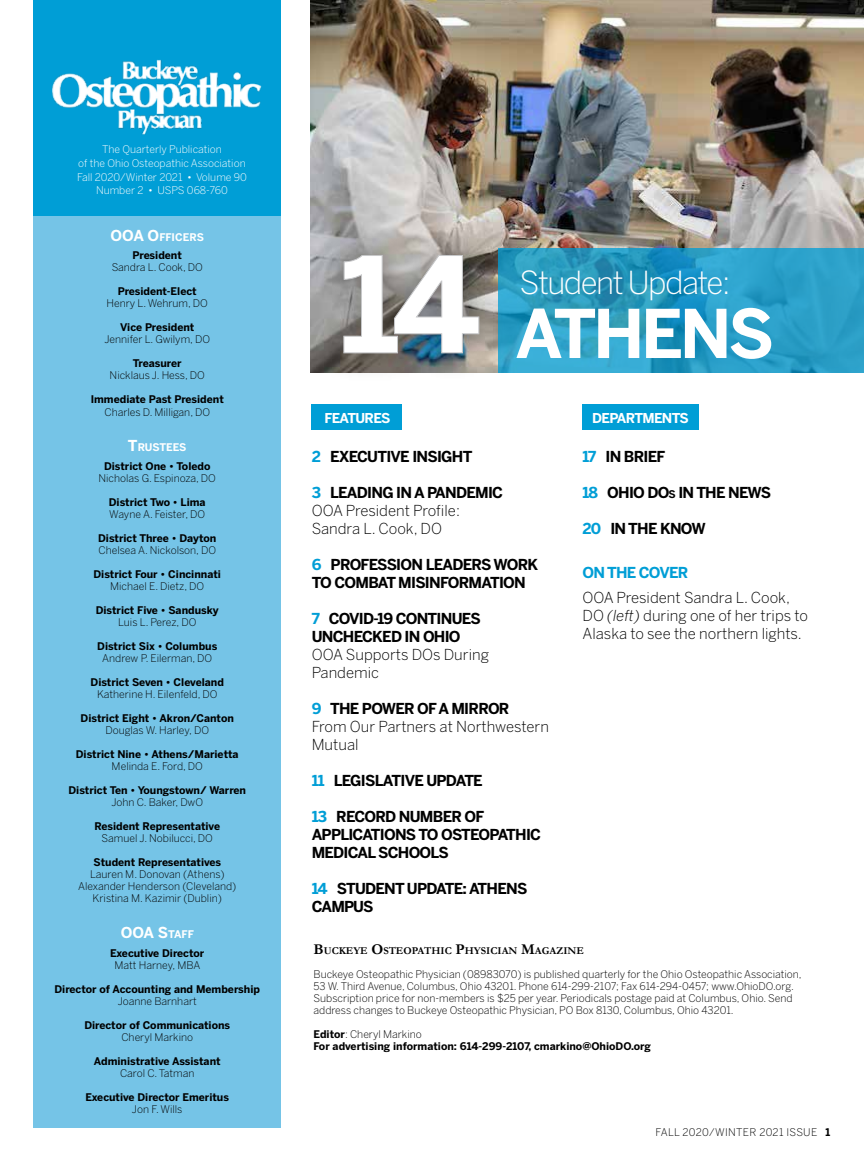
<style>
.page{position:relative;width:864px;height:1175px;background:#fff}
.page>*{position:absolute;margin:0;border:0;box-sizing:border-box;transform-origin:0 0}
.t1{font:700 66.6px "Benton Sans";letter-spacing:-.05em;color:#fff}
.t2{font:300 31.5px "Benton Sans";letter-spacing:-.05em;color:#fff}
.t3{font:700 15px/18px "Benton Sans";letter-spacing:-.05em;color:#000}
.t4{font:300 15px/18px "Benton Sans";color:#000}
.t5{font:700 15px "Benton Sans";letter-spacing:-.05em;color:#009ed6}
.t6{font:700 15px "Benton Sans";color:#fff}
.t7{font:700 13.5px "Benton Sans";letter-spacing:-.05em;color:#fff}
.t8{font:300 10.5px/12px "Benton Sans";color:#000;text-align:center}
.t9{font:700 10.5px/18.8px "Benton Sans";color:#000;text-align:center}
.t10{font:300 10.5px/13.5px "Benton Sans";color:#fff;text-align:center}
.t11{font:700 10.5px "Garamond";color:#000}
.t12{font:300 10.5px "Benton Sans";letter-spacing:.03em;color:#000}
.s1{font-size:15px;color:#fff}
.s2{color:#fff}
.s3{font-size:10.5px}
.s4{font-size:131.55px}
.s5{color:#009ed6}
.s6{font-weight:700;color:#009ed6}
.s7{font-weight:700}
.s8{font-style:italic}
.s9{font-size:15px}
.s10{font-weight:300}
</style>
<div class="page">
<img style="left:310px;top:0;width:554px;height:373px">
<svg style="left:508px;top:249px;width:356px;height:124px;background:#299cc4"></svg>
<div style="left:34px;top:21px;width:247px;height:1106px;background:#75c4e7"></div>
<div style="left:34px;top:0;width:247px;height:215px;background:#009ed6"></div>
<img style="left:52px;top:59px;width:210px;height:76px">
<div style="left:315px;top:226px;width:193px;height:156px;background:#000;opacity:.41"></div>
<div style="left:312px;top:404px;width:90px;height:26px;background:#009ed6"></div>
<div style="left:582px;top:404px;width:117px;height:26px;background:#009ed6"></div>
<p class="t10" style="left:77px;top:143px;width:171px">The Quarterly Publication<br>of the Ohio Osteopathic Association<br>Fall 2020/Winter 2021 • Volume 90<br>Number 2 • USPS 068-760</p>
<p class="t9" style="left:111px;top:227px;width:95px"><span class="s1">OOA O</span><span class="s2">FFICERS<br></span>President</p>
<p class="t8" style="left:112px;top:261px;width:93px">Sandra L. Cook, DO</p>
<p class="t9" style="left:118px;top:282px;width:80px">President-Elect</p>
<p class="t8" style="left:107px;top:297px;width:103px">Henry L. Wehrum, DO</p>
<p class="t9" style="left:120px;top:318px;width:76px">Vice President</p>
<p class="t8" style="left:104px;top:333px;width:107px">Jennifer L. Gwilym, DO</p>
<p class="t9" style="left:133px;top:354px;width:50px">Treasurer</p>
<p class="t8" style="left:110px;top:369px;width:97px">Nicklaus J. Hess, DO</p>
<p class="t9" style="left:91px;top:390px;width:135px">Immediate Past President</p>
<p class="t8" style="left:104px;top:405px;width:107px">Charles D. Milligan, DO</p>
<p class="t9" style="left:104px;top:438px;width:108px"><span class="s1">T</span><span class="s2">RUSTEES<br></span>District One • Toledo</p>
<p class="t8" style="left:99px;top:472px;width:119px">Nicholas G. Espinoza, DO</p>
<p class="t9" style="left:109px;top:493px;width:98px">District Two • Lima</p>
<p class="t8" style="left:109px;top:508px;width:97px">Wayne A. Feister, DO</p>
<p class="t9" style="left:98px;top:529px;width:120px">District Three • Dayton</p>
<p class="t8" style="left:98px;top:544px;width:119px">Chelsea A. Nickolson, DO</p>
<p class="t9" style="left:94px;top:565px;width:129px">District Four • Cincinnati</p>
<p class="t8" style="left:110px;top:580px;width:96px">Michael E. Dietz, DO</p>
<p class="t9" style="left:96px;top:601px;width:124px">District Five • Sandusky</p>
<p class="t8" style="left:118px;top:616px;width:80px">Luis L. Perez, DO</p>
<p class="t9" style="left:97px;top:637px;width:122px">District Six • Columbus</p>
<p class="t8" style="left:102px;top:652px;width:112px">Andrew P. Eilerman, DO</p>
<p class="t9" style="left:91px;top:673px;width:135px">District Seven • Cleveland</p>
<p class="t8" style="left:97px;top:688px;width:122px">Katherine H. Eilenfeld, DO</p>
<p class="t9" style="left:81px;top:709px;width:155px">District Eight • Akron/Canton</p>
<p class="t8" style="left:105px;top:724px;width:105px">Douglas W. Harley, DO</p>
<p class="t9" style="left:76px;top:745px;width:164px">District Nine • Athens/Marietta</p>
<p class="t8" style="left:112px;top:760px;width:93px">Melinda E. Ford, DO</p>
<p class="t9" style="left:68px;top:781px;width:179px">District Ten • Youngstown/ Warren</p>
<p class="t8" style="left:111px;top:796px;width:93px">John C. Baker, DwO</p>
<p class="t9" style="left:94px;top:817px;width:127px">Resident Representative</p>
<p class="t8" style="left:102px;top:832px;width:113px">Samuel J. Nobilucci, DO</p>
<p class="t9" style="left:93px;top:853px;width:129px">Student Representatives</p>
<p class="t8" style="left:78px;top:868px;width:160px">Lauren M. Donovan (Athens)<br>Alexander Henderson (Cleveland)<br>Kristina M. Kazimir (Dublin)</p>
<h3 class="t6" style="left:121px;top:924px;width:75px">OOA S<span class="s3">TAFF</span></h3>
<p class="t9" style="left:110px;top:943px;width:96px">Executive Director</p>
<p class="t8" style="left:115px;top:959px;width:87px">Matt Harney, MBA</p>
<p class="t9" style="left:54px;top:979px;width:207px">Director of Accounting and Membership</p>
<p class="t8" style="left:118px;top:995px;width:80px">Joanne Barnhart</p>
<p class="t9" style="left:84px;top:1015px;width:147px">Director of Communications</p>
<p class="t8" style="left:121px;top:1031px;width:73px">Cheryl Markino</p>
<p class="t9" style="left:94px;top:1051px;width:128px">Administrative Assistant</p>
<p class="t8" style="left:120px;top:1067px;width:76px">Carol C. Tatman</p>
<p class="t9" style="left:85px;top:1087px;width:145px">Executive Director Emeritus</p>
<p class="t8" style="left:132px;top:1103px;width:52px">Jon F. Wills</p>
<h1 class="t1" style="left:340px;top:294px;width:436px"><span class="s4">14</span> ATHENS</h1>
<h2 class="t2" style="left:519px;top:264px;width:212px">Student Update:</h2>
<p class="t7" style="left:325px;top:409px;width:67px">FEATURES</p>
<p class="t7" style="left:592px;top:409px;width:98px">DEPARTMENTS</p>
<h3 class="t3" style="left:312px;top:447px;width:162px"><span class="s5">2</span> EXECUTIVE INSIGHT</h3>
<h3 class="t4" style="left:312px;top:483px;width:193px"><span class="s6">3</span> <span class="s7">LEADING IN A PANDEMIC<br></span>OOA President Profile:<br>Sandra L. Cook, DO</h3>
<h3 class="t3" style="left:312px;top:555px;width:228px"><span class="s5">6</span> PROFESSION LEADERS WORK<br>TO COMBAT MISINFORMATION</h3>
<h3 class="t3" style="left:312px;top:609px;width:171px"><span class="s5">7</span> COVID-19 CONTINUES<br>UNCHECKED IN OHIO</h3>
<h3 class="t4" style="left:312px;top:645px;width:179px">OOA Supports DOs During<br>Pandemic</h3>
<h3 class="t4" style="left:312px;top:699px;width:239px"><span class="s6">9</span> <span class="s7">THE POWER OF A MIRROR<br></span>From Our Partners at Northwestern<br>Mutual</h3>
<h3 class="t3" style="left:312px;top:771px;width:173px"><span class="s5">11</span> LEGISLATIVE UPDATE</h3>
<h3 class="t3" style="left:312px;top:807px;width:231px"><span class="s5">13</span> RECORD NUMBER OF<br>APPLICATIONS TO OSTEOPATHIC<br>MEDICAL SCHOOLS</h3>
<h3 class="t3" style="left:312px;top:879px;width:217px"><span class="s5">14</span> STUDENT UPDATE: ATHENS<br>CAMPUS</h3>
<h3 class="t3" style="left:582px;top:447px;width:84px"><span class="s5">17</span> IN BRIEF</h3>
<h3 class="t3" style="left:582px;top:483px;width:190px"><span class="s5">18</span> OHIO DO<span class="s3">S</span> IN THE NEWS</h3>
<h3 class="t3" style="left:582px;top:519px;width:125px"><span class="s5">20</span> IN THE KNOW</h3>
<h3 class="t5" style="left:582px;top:564px;width:107px">ON THE COVER</h3>
<h3 class="t4" style="left:582px;top:588px;width:227px">OOA President Sandra L. Cook,<br>DO <span class="s8">(left)</span> during one of her trips to<br>Alaska to see the northern lights.</h3>
<p class="t11" style="left:314px;top:943px;width:272px"><span class="s9">B</span>UCKEYE <span class="s9">O</span>STEOPATHIC <span class="s9">P</span>HYSICIAN <span class="s9">M</span>AGAZINE</p>
<p class="t8" style="left:314px;top:967px;width:490px;text-align:left">Buckeye Osteopathic Physician (08983070) is published quarterly for the Ohio Osteopathic Association, 53 W. Third Avenue, Columbus, Ohio 43201. Phone 614-299-2107; Fax 614-294-0457; www.OhioDO.org.<br>Subscription price for non-members is $25 per year. Periodicals postage paid at Columbus, Ohio. Send address changes to Buckeye Osteopathic Physician, PO Box 8130, Columbus, Ohio 43201.</p>
<p class="t9" style="left:314px;top:1027px;width:339px;line-height:12px;text-align:left">Editor<span class="s10">: Cheryl Markino<br></span>For advertising information: 614-299-2107, cmarkino@OhioDO.org</p>
<p class="t12" style="left:655px;top:1126px;width:176px">FALL 2020/WINTER 2021 ISSUE <span class="s7">1</span></p>
</div>
